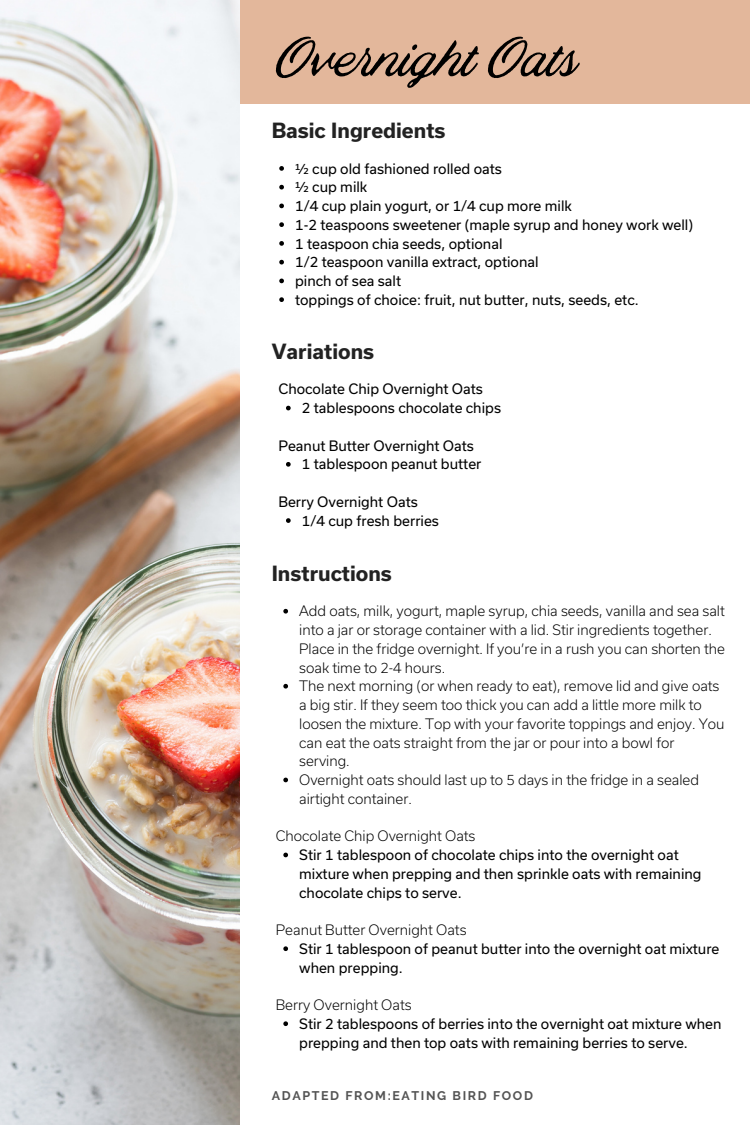
<style>
.page{position:relative;width:750px;height:1125px;background:#fff}
.page>*{position:absolute;margin:0;border:0;box-sizing:border-box;transform-origin:0 0}
.t1{font:51.25px "Blackbike Rough";color:#000}
.t2{font:700 20px "Usual";color:#222}
.t3{font:13.75px/18.8px "Usual";color:#000}
.t4{font:300 13.75px/18.8px "Usual";color:#000}
.t5{font:700 12.5px "Raleway";letter-spacing:.13em;color:#545454}
</style>
<div class="page">
<img style="left:0;top:0;width:240px;height:1125px">
<div style="left:240px;top:0;width:510px;height:103px;background:#e3b79b"></div>
<svg style="left:279px;top:166px;width:5px;height:5px"></svg>
<svg style="left:279px;top:185px;width:5px;height:4px"></svg>
<svg style="left:279px;top:204px;width:5px;height:4px"></svg>
<svg style="left:279px;top:222px;width:5px;height:5px"></svg>
<svg style="left:279px;top:241px;width:5px;height:5px"></svg>
<svg style="left:279px;top:260px;width:5px;height:4px"></svg>
<svg style="left:279px;top:279px;width:5px;height:4px"></svg>
<svg style="left:279px;top:297px;width:5px;height:5px"></svg>
<svg style="left:283px;top:609px;width:5px;height:5px"></svg>
<svg style="left:283px;top:684px;width:5px;height:5px"></svg>
<svg style="left:283px;top:778px;width:5px;height:4px"></svg>
<svg style="left:283px;top:853px;width:5px;height:4px"></svg>
<svg style="left:283px;top:946px;width:5px;height:5px"></svg>
<svg style="left:283px;top:1021px;width:5px;height:5px"></svg>
<svg style="left:286px;top:406px;width:5px;height:4px"></svg>
<svg style="left:286px;top:462px;width:5px;height:5px"></svg>
<svg style="left:286px;top:518px;width:5px;height:5px"></svg>
<p class="t1" style="left:276px;top:28px;width:304px">Overnight Oats</p>
<p class="t2" style="left:272px;top:119px;width:175px">Basic Ingredients</p>
<p class="t3" style="left:295px;top:159px;width:208px">½ cup old fashioned rolled oats</p>
<p class="t3" style="left:295px;top:177px;width:74px">½ cup milk</p>
<p class="t3" style="left:295px;top:196px;width:278px">1/4 cup plain yogurt, or 1/4 cup more milk</p>
<p class="t3" style="left:295px;top:215px;width:399px">1-2 teaspoons sweetener (maple syrup and honey work well)</p>
<p class="t3" style="left:295px;top:234px;width:209px">1 teaspoon chia seeds, optional</p>
<p class="t3" style="left:295px;top:252px;width:245px">1/2 teaspoon vanilla extract, optional</p>
<p class="t3" style="left:295px;top:271px;width:108px">pinch of sea salt</p>
<p class="t3" style="left:295px;top:290px;width:345px">toppings of choice: fruit, nut butter, nuts, seeds, etc.</p>
<p class="t2" style="left:272px;top:340px;width:104px">Variations</p>
<p class="t3" style="left:278px;top:380px;width:206px">Chocolate Chip Overnight Oats</p>
<p class="t3" style="left:302px;top:398px;width:201px">2 tablespoons chocolate chips</p>
<p class="t3" style="left:278px;top:436px;width:197px">Peanut Butter Overnight Oats</p>
<p class="t3" style="left:302px;top:455px;width:181px">1 tablespoon peanut butter</p>
<p class="t3" style="left:278px;top:492px;width:141px">Berry Overnight Oats</p>
<p class="t3" style="left:302px;top:511px;width:139px">1/4 cup fresh berries</p>
<p class="t2" style="left:272px;top:561px;width:122px">Instructions</p>
<p class="t4" style="left:299px;top:602px;width:427px">Add oats, milk, yogurt, maple syrup, chia seeds, vanilla and sea salt into a jar or storage container with a lid. Stir ingredients together.<br>Place in the fridge overnight. If you’re in a rush you can shorten the soak time to 2-4 hours.</p>
<p class="t4" style="left:299px;top:677px;width:427px">The next morning (or when ready to eat), remove lid and give oats a big stir. If they seem too thick you can add a little more milk to loosen the mixture. Top with your favorite toppings and enjoy. You can eat the oats straight from the jar or pour into a bowl for serving.</p>
<p class="t4" style="left:299px;top:770px;width:401px">Overnight oats should last up to 5 days in the fridge in a sealed airtight container.</p>
<p class="t4" style="left:276px;top:827px;width:201px">Chocolate Chip Overnight Oats</p>
<p class="t3" style="left:299px;top:845px;width:404px">Stir 1 tablespoon of chocolate chips into the overnight oat mixture when prepping and then sprinkle oats with remaining chocolate chips to serve.</p>
<p class="t4" style="left:276px;top:920px;width:192px">Peanut Butter Overnight Oats</p>
<p class="t3" style="left:299px;top:939px;width:422px">Stir 1 tablespoon of peanut butter into the overnight oat mixture when prepping.</p>
<p class="t4" style="left:276px;top:995px;width:137px">Berry Overnight Oats</p>
<p class="t3" style="left:299px;top:1014px;width:424px">Stir 2 tablespoons of berries into the overnight oat mixture when prepping and then top oats with remaining berries to serve.</p>
<p class="t5" style="left:272px;top:1088px;width:263px">ADAPTED FROM:EATING BIRD FOOD</p>
</div>
